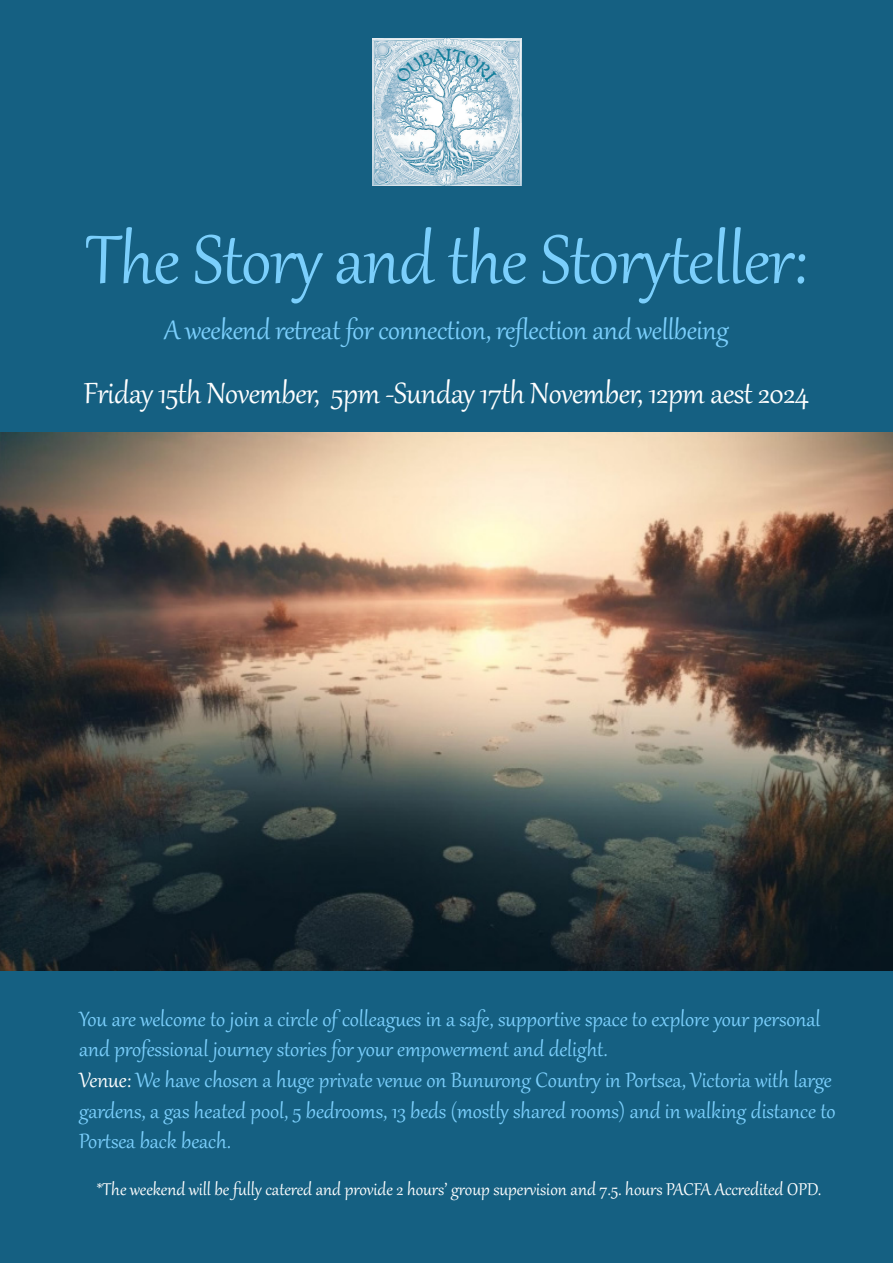
<style>
.page{position:relative;width:893px;height:1263px;background:#156082}
.page>*{position:absolute;margin:0;border:0;box-sizing:border-box;transform-origin:0 0}
.t1{font:84px "Gabriola";letter-spacing:-.01em;color:#7bcffc}
.t2{font:36px "Gabriola";letter-spacing:-.01em;color:#fff}
.t3{font:33px "Gabriola";letter-spacing:-.01em;color:#7bcffc}
.t4{font:25.5px/30.6px "Gabriola";color:#7bcffc}
.t5{font:21px "Gabriola";color:#fff}
.s1{color:#fff}
</style>
<div class="page">
<img style="left:373px;top:38px;width:148px;height:148px">
<img style="left:0;top:432px;width:893px;height:538px">
<svg style="left:394px;top:48px;width:103px;height:36px;background:#b7cfdc"></svg>
<p class="t1" style="left:86px;top:205px;width:723px">The Story and the Storyteller:</p>
<p class="t3" style="left:164px;top:309px;width:566px">A weekend retreat for connection, reflection and wellbeing</p>
<p class="t2" style="left:84px;top:370px;width:727px">Friday 15th November, 5pm -Sunday 17th November, 12pm aest 2024</p>
<p class="t4" style="left:79px;top:1001px;width:743px">You are welcome to join a circle of colleagues in a safe, supportive space to explore your personal and professional journey stories for your empowerment and delight.</p>
<p class="t4" style="left:79px;top:1063px;width:758px"><span class="s1">Venue:</span> We have chosen a huge private venue on Bunurong Country in Portsea, Victoria with large gardens, a gas heated pool, 5 bedrooms, 13 beds (mostly shared rooms) and in walking distance to<br>Portsea back beach.</p>
<p class="t5" style="left:97px;top:1175px;width:726px">*The weekend will be fully catered and provide 2 hours’ group supervision and 7.5. hours PACFA Accredited OPD.</p>
</div>
